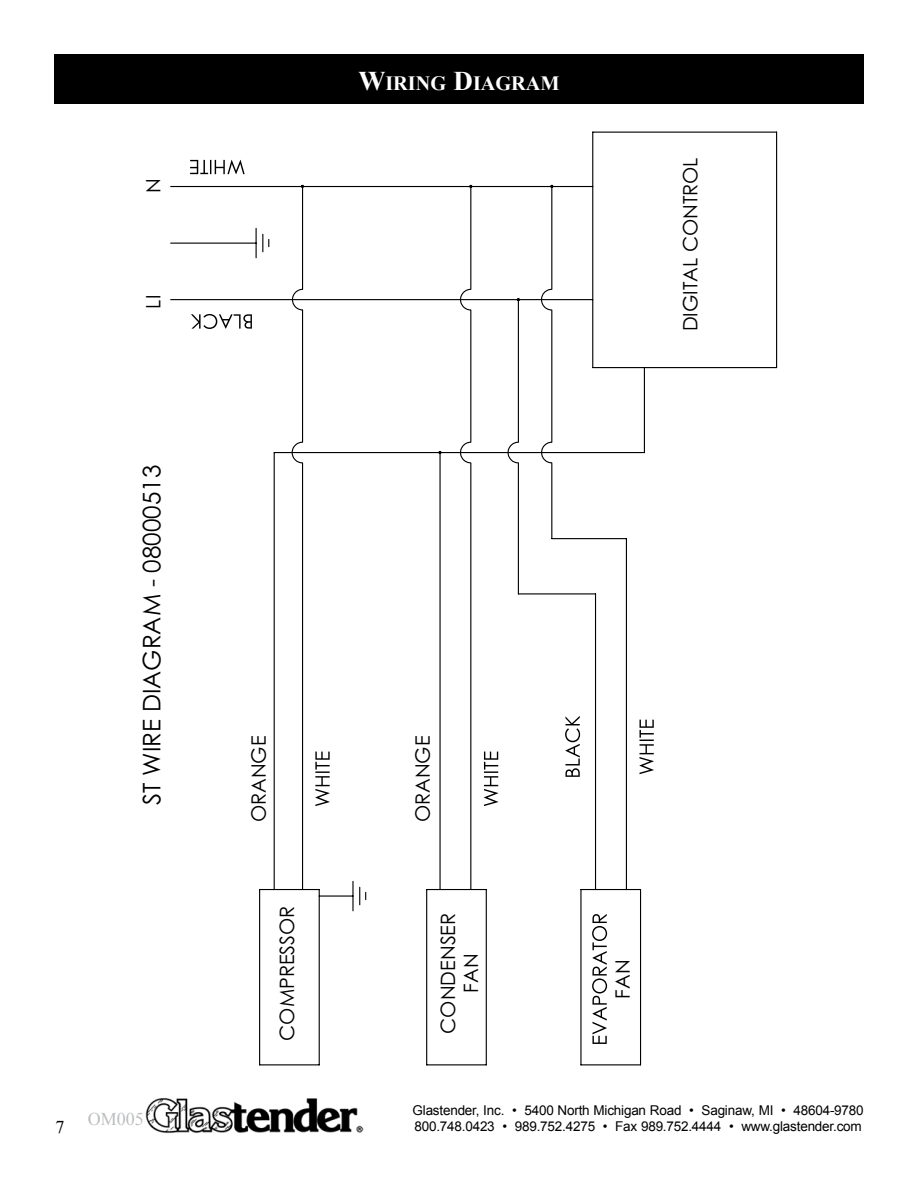
<style>
.page{position:relative;width:918px;height:1188px;background:#fff}
.page>*{position:absolute;margin:0;border:0;box-sizing:border-box;transform-origin:0 0}
.t1{font:24.3px "Century Gothic";color:#000}
.t2{font:700 20.25px "Times New Roman";color:#fff}
.t3{font:19.8px/23px "Century Gothic";color:#000;text-align:center}
.t4{font:18px "Times New Roman";color:#bcbec0}
.t5{font:18px "Times New Roman";color:#000}
.t6{font:13.5px "Arial";letter-spacing:-.015em;color:#000}
.s1{font-size:27px}
</style>
<div class="page">
<div style="left:54px;top:54px;width:810px;height:50px;background:#000"></div>
<img style="left:146px;top:1098px;width:217px;height:35px">
<svg style="left:592px;top:914px;width:15px;height:130px"></svg>
<svg style="left:640px;top:720px;width:14px;height:54px"></svg>
<svg style="left:565px;top:716px;width:15px;height:61px"></svg>
<svg style="left:190px;top:160px;width:55px;height:14px"></svg>
<svg style="left:191px;top:314px;width:61px;height:15px"></svg>
<svg style="left:484px;top:752px;width:14px;height:54px"></svg>
<svg style="left:315px;top:752px;width:15px;height:54px"></svg>
<svg style="left:291px;top:289px;width:262px;height:175px"></svg>
<svg style="left:300px;top:184px;width:254px;height:271px"></svg>
<hr style="left:171px;top:186px;width:422px;height:1px;background:#000">
<hr style="left:171px;top:299px;width:422px;height:1px;background:#000">
<hr style="left:274px;top:452px;width:370px;height:1px;background:#000">
<hr style="left:644px;top:368px;width:1px;height:85px;background:#000">
<hr style="left:518px;top:593px;width:78px;height:1px;background:#000">
<hr style="left:552px;top:538px;width:74px;height:1px;background:#000">
<hr style="left:551px;top:463px;width:1px;height:76px;background:#000">
<hr style="left:518px;top:463px;width:1px;height:131px;background:#000">
<hr style="left:302px;top:310px;width:1px;height:132px;background:#000">
<hr style="left:302px;top:187px;width:1px;height:102px;background:#000">
<hr style="left:470px;top:187px;width:1px;height:102px;background:#000">
<hr style="left:470px;top:310px;width:1px;height:132px;background:#000">
<hr style="left:595px;top:594px;width:1px;height:296px;background:#000">
<hr style="left:626px;top:539px;width:1px;height:351px;background:#000">
<hr style="left:518px;top:300px;width:1px;height:142px;background:#000">
<hr style="left:551px;top:310px;width:1px;height:132px;background:#000">
<hr style="left:551px;top:187px;width:1px;height:102px;background:#000">
<hr style="left:439px;top:453px;width:2px;height:437px;background:#000">
<hr style="left:470px;top:463px;width:1px;height:427px;background:#000">
<hr style="left:274px;top:453px;width:1px;height:437px;background:#000">
<hr style="left:302px;top:463px;width:1px;height:427px;background:#000">
<hr style="left:171px;top:243px;width:85px;height:1px;background:#000">
<hr style="left:256px;top:228px;width:1px;height:30px;background:#000">
<hr style="left:319px;top:895px;width:34px;height:2px;background:#000">
<hr style="left:352px;top:881px;width:2px;height:30px;background:#000">
<hr style="left:592px;top:132px;width:1px;height:236px;background:#000">
<hr style="left:593px;top:367px;width:184px;height:1px;background:#000">
<hr style="left:776px;top:132px;width:1px;height:236px;background:#000">
<hr style="left:593px;top:132px;width:184px;height:1px;background:#000">
<hr style="left:580px;top:890px;width:2px;height:175px;background:#000">
<hr style="left:581px;top:1064px;width:60px;height:1px;background:#000">
<hr style="left:640px;top:890px;width:1px;height:175px;background:#000">
<hr style="left:581px;top:889px;width:60px;height:1px;background:#000">
<hr style="left:426px;top:890px;width:1px;height:175px;background:#000">
<hr style="left:427px;top:1064px;width:59px;height:1px;background:#000">
<hr style="left:486px;top:890px;width:1px;height:175px;background:#000">
<hr style="left:427px;top:889px;width:59px;height:1px;background:#000">
<hr style="left:259px;top:890px;width:1px;height:175px;background:#000">
<hr style="left:260px;top:1064px;width:59px;height:1px;background:#000">
<hr style="left:319px;top:890px;width:1px;height:175px;background:#000">
<hr style="left:260px;top:889px;width:59px;height:1px;background:#000">
<svg style="left:262px;top:234px;width:7px;height:18px"></svg>
<svg style="left:359px;top:887px;width:7px;height:18px"></svg>
<h3 class="t3" style="left:141px;top:193px;width:16px;rotate:-90deg">N</h3>
<h3 class="t3" style="left:141px;top:309px;width:15px;rotate:-90deg">LI</h3>
<h1 class="t1" style="left:135px;top:805px;width:342px;rotate:-90deg">ST WIRE DIAGRAM - 08000513</h1>
<h3 class="t5" style="left:56px;top:1114px;width:10px">7</h3>
<h3 class="t4" style="left:88px;top:1107px;width:57px">OM005</h3>
<h2 class="t2" style="left:358px;top:69px;width:202px"><span class="s1">W</span>IRING <span class="s1">D</span>IAGRAM</h2>
<h3 class="t3" style="left:679px;top:331px;width:176px;rotate:-90deg">DIGITAL CONTROL</h3>
<h3 class="t3" style="left:247px;top:822px;width:88px;rotate:-90deg">ORANGE</h3>
<h3 class="t3" style="left:411px;top:822px;width:88px;rotate:-90deg">ORANGE</h3>
<h3 class="t3" style="left:275px;top:1041px;width:137px;rotate:-90deg">COMPRESSOR</h3>
<h3 class="t3" style="left:436px;top:1034px;width:122px;rotate:-90deg">CONDENSER<br>FAN</h3>
<h3 class="t3" style="left:611px;top:999px;width:41px;rotate:-90deg">FAN</h3>
<p class="t6" style="left:413px;top:1101px;width:453px">Glastender, Inc. • 5400 North Michigan Road • Saginaw, MI • 48604-9780</p>
<p class="t6" style="left:414px;top:1118px;width:449px">800.748.0423 • 989.752.4275 • Fax 989.752.4444 • www.glastender.com</p>
</div>
